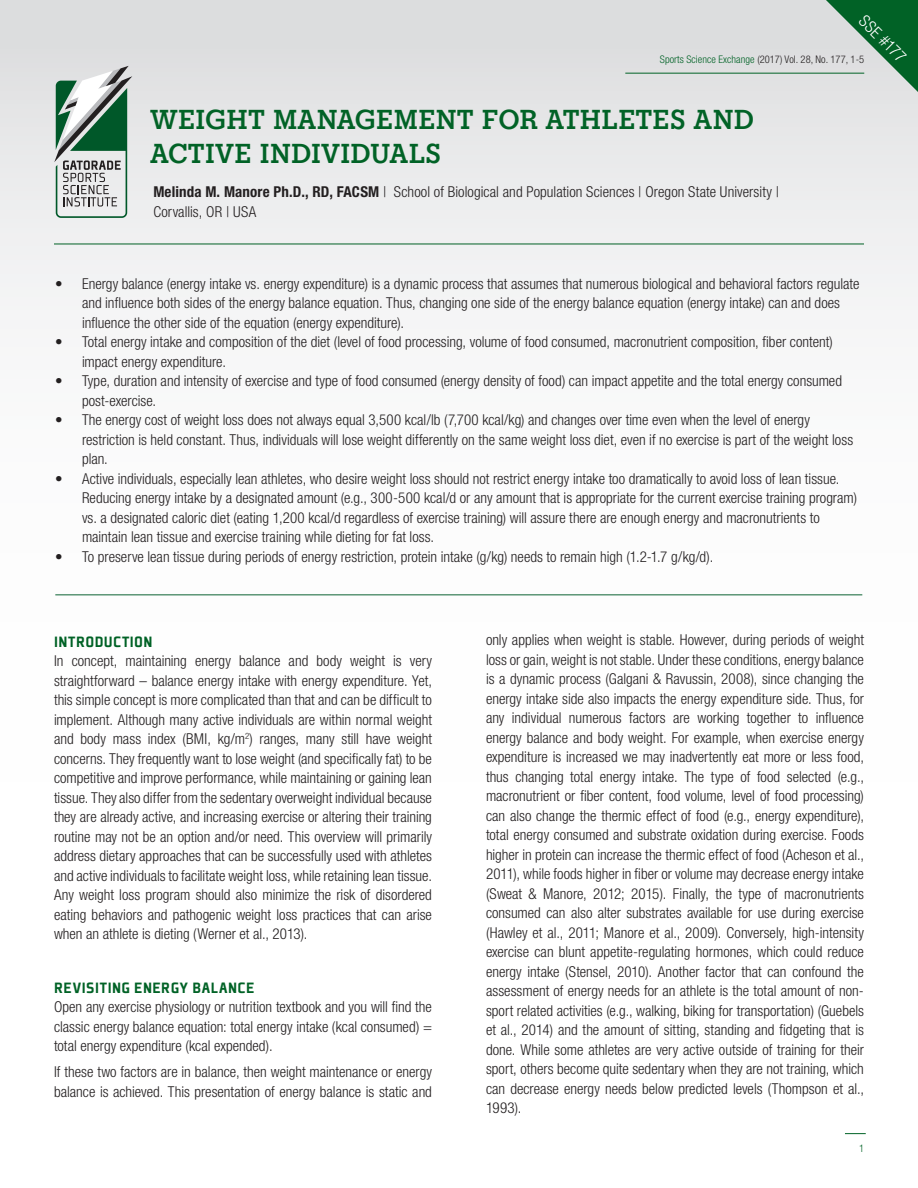
<style>
.page{position:relative;width:918px;height:1188px;background:#fff}
.page>*{position:absolute;margin:0;border:0;box-sizing:border-box;transform-origin:0 0}
.t1{font:700 28.5px/34.2px "Gatorade";letter-spacing:.015em;color:#016226}
.REFERENCES{font:900 16.5px "Plexes Pro";letter-spacing:.03em;color:#016226}
.HEADINGS{font:900 16.5px "Plexes Pro";letter-spacing:.02em;color:#016226}
.t2{font:300 condensed 16.5px "Helvetica Neue LT Pro";color:#fff}
.REFERENCES-2{font:300 condensed 15px/19.5px "Helvetica Neue LT Pro";color:#231f20}
.AUTHOR{font:300 condensed 15px/19.5px "Helvetica Neue LT Pro";letter-spacing:.005em;color:#231f20}
.t3{font:300 condensed 10.5px "Helvetica Neue LT Pro";letter-spacing:.005em;color:#231f20}
.t4{font:300 condensed 10.5px "Helvetica Neue LT Pro";color:#016226}
.t5{font:10.05px "Plexes Pro";color:#231f20}
.s1{color:#016226}
.s2{font-weight:700}
</style>
<div class="page">
<div style="left:0;top:0;width:918px;height:1188px;background:linear-gradient(to bottom,#e8e9ea,#fff)"></div>
<svg style="left:826px;top:0;width:92px;height:92px;background:#70a083"></svg>
<svg style="left:54px;top:66px;width:78px;height:152px;background:#9aafa5"></svg>
<hr style="left:54px;top:244px;width:810px;height:1px;background:#016226">
<hr style="left:55px;top:594px;width:807px;height:1px;background:#0c6333">
<hr style="left:625px;top:73px;width:239px;height:1px;background:#016226">
<svg style="left:845px;top:1133px;width:21px;height:1px"></svg>
<p class="t2" style="left:869px;top:11px;width:61px;rotate:45deg">SSE #177</p>
<p class="t3" style="left:660px;top:53px;width:206px"><span class="s1">Sports Science Exchange</span> (2017) Vol. 28, No. 177, 1-5</p>
<p class="t1" style="left:150px;top:103px;width:605px">WEIGHT MANAGEMENT FOR ATHLETES AND<br>ACTIVE INDIVIDUALS</p>
<p class="AUTHOR" style="left:153px;top:182px;width:627px"><span class="s2">Melinda M. Manore Ph.D., RD, FACSM</span> | School of Biological and Population Sciences | Oregon State University |<br>Corvallis, OR | USA</p>
<p class="REFERENCES-2" style="left:82px;top:273px;width:779px;text-indent:-27px">• Energy balance (energy intake vs. energy expenditure) is a dynamic process that assumes that numerous biological and behavioral factors regulate and influence both sides of the energy balance equation. Thus, changing one side of the energy balance equation (energy intake) can and does influence the other side of the equation (energy expenditure).</p>
<p class="REFERENCES-2" style="left:82px;top:332px;width:752px;text-indent:-27px">• Total energy intake and composition of the diet (level of food processing, volume of food consumed, macronutrient composition, fiber content) impact energy expenditure.</p>
<p class="REFERENCES-2" style="left:82px;top:371px;width:762px;text-indent:-27px">• Type, duration and intensity of exercise and type of food consumed (energy density of food) can impact appetite and the total energy consumed post-exercise.</p>
<p class="REFERENCES-2" style="left:82px;top:410px;width:773px;text-indent:-27px">• The energy cost of weight loss does not always equal 3,500 kcal/lb (7,700 kcal/kg) and changes over time even when the level of energy restriction is held constant. Thus, individuals will lose weight differently on the same weight loss diet, even if no exercise is part of the weight loss plan.</p>
<p class="REFERENCES-2" style="left:82px;top:468px;width:776px;text-indent:-27px">• Active individuals, especially lean athletes, who desire weight loss should not restrict energy intake too dramatically to avoid loss of lean tissue.<br>Reducing energy intake by a designated amount (e.g., 300-500 kcal/d or any amount that is appropriate for the current exercise training program) vs. a designated caloric diet (eating 1,200 kcal/d regardless of exercise training) will assure there are enough energy and macronutrients to maintain lean tissue and exercise training while dieting for fat loss.</p>
<p class="REFERENCES-2" style="left:55px;top:546px;width:660px">• To preserve lean tissue during periods of energy restriction, protein intake (g/kg) needs to remain high (1.2-1.7 g/kg/d).</p>
<p class="t5" style="left:281px;top:370px;width:122px">GAT11LOGO_GSSI_vert_fc_grn</p>
<p class="HEADINGS" style="left:54px;top:631px;width:100px">INTRODUCTION</p>
<p class="REFERENCES-2" style="left:54px;top:651px;width:380px;text-align:justify">In concept, maintaining energy balance and body weight is very straightforward – balance energy intake with energy expenditure. Yet, this simple concept is more complicated than that and can be difficult to implement. Although many active individuals are within normal weight and body mass index (BMI, kg/m<sup>2</sup>) ranges, many still have weight concerns. They frequently want to lose weight (and specifically fat) to be competitive and improve performance, while maintaining or gaining lean tissue. They also differ from the sedentary overweight individual because they are already active, and increasing exercise or altering their training routine may not be an option and/or need. This overview will primarily address dietary approaches that can be successfully used with athletes and active individuals to facilitate weight loss, while retaining lean tissue.<br>Any weight loss program should also minimize the risk of disordered eating behaviors and pathogenic weight loss practices that can arise when an athlete is dieting (Werner et al., 2013).</p>
<p class="REFERENCES" style="left:54px;top:977px;width:202px">REVISITING ENERGY BALANCE</p>
<p class="REFERENCES-2" style="left:54px;top:997px;width:380px;text-align:justify">Open any exercise physiology or nutrition textbook and you will find the classic energy balance equation: total energy intake (kcal consumed) = total energy expenditure (kcal expended).</p>
<p class="REFERENCES-2" style="left:54px;top:1062px;width:379px">If these two factors are in balance, then weight maintenance or energy balance is achieved. This presentation of energy balance is static and</p>
<p class="REFERENCES-2" style="left:486px;top:630px;width:380px;text-align:justify">only applies when weight is stable. However, during periods of weight loss or gain, weight is not stable. Under these conditions, energy balance is a dynamic process (Galgani &amp; Ravussin, 2008), since changing the energy intake side also impacts the energy expenditure side. Thus, for any individual numerous factors are working together to influence energy balance and body weight. For example, when exercise energy expenditure is increased we may inadvertently eat more or less food, thus changing total energy intake. The type of food selected (e.g., macronutrient or fiber content, food volume, level of food processing) can also change the thermic effect of food (e.g., energy expenditure), total energy consumed and substrate oxidation during exercise. Foods higher in protein can increase the thermic effect of food (Acheson et al., 2011), while foods higher in fiber or volume may decrease energy intake (Sweat &amp; Manore, 2012; 2015). Finally, the type of macronutrients consumed can also alter substrates available for use during exercise (Hawley et al., 2011; Manore et al., 2009). Conversely, high-intensity exercise can blunt appetite-regulating hormones, which could reduce energy intake (Stensel, 2010). Another factor that can confound the assessment of energy needs for an athlete is the total amount of non&shy;sport related activities (e.g., walking, biking for transportation) (Guebels et al., 2014) and the amount of sitting, standing and fidgeting that is done. While some athletes are very active outside of training for their sport, others become quite sedentary when they are not training, which can decrease energy needs below predicted levels (Thompson et al., 1993).</p>
<p class="t4" style="left:859px;top:1142px;width:7px">1</p>
</div>
